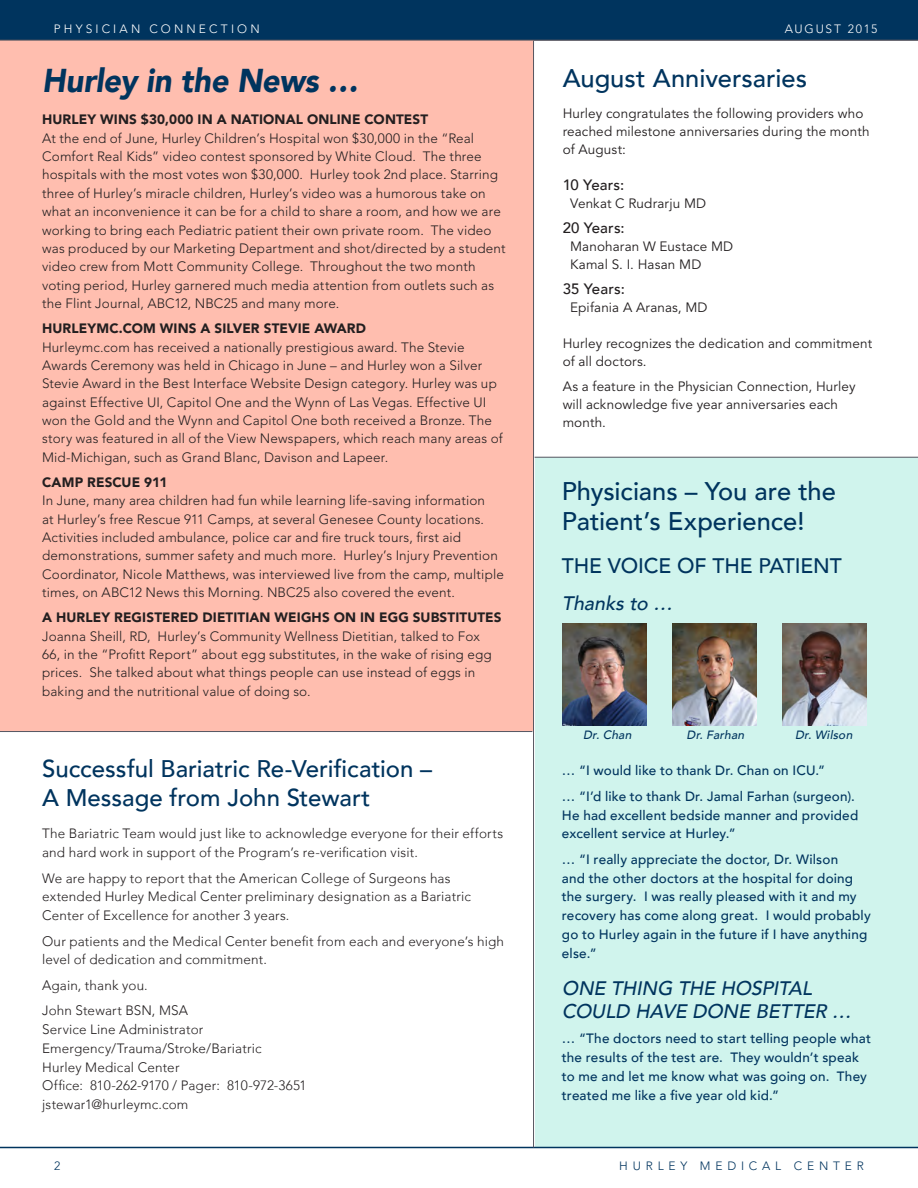
<style>
.page{position:relative;width:918px;height:1188px;background:#fff}
.page>*{position:absolute;margin:0;border:0;box-sizing:border-box;transform-origin:0 0}
.t1{font:italic 900 33px "Avenir LT";letter-spacing:-.01em;color:#00345e;scale:.94 1}
.t2{font:500 25.5px/30.6px "Avenir";color:#00345e}
.t3{font:500 24px/28.8px "Avenir";color:#00345e}
.t4{font:500 21px "Avenir";letter-spacing:-.005em;color:#00345e}
.t5{font:italic 500 19.5px/23.4px "Avenir";color:#00345e}
.t6{font:500 15px "Avenir";letter-spacing:.01em;color:#231f20}
.t7{font:300 13.5px/18.3px "Avenir LT Std";letter-spacing:.01em;color:#231f20}
.t8{font:300 13.5px/18.8px "Avenir";letter-spacing:.015em;color:#231f20}
.t9{font:500 13.5px/18.8px "Avenir";letter-spacing:.015em;color:#00345e}
.t10{font:13.5px/18px "Avenir LT Std";letter-spacing:.01em;color:#231f20}
.t11{font:900 13.5px "Avenir LT Std";letter-spacing:.01em;color:#231f20}
.t12{font:italic 500 12px "Avenir";color:#00345e}
.t13{font:300 12px "Avenir LT Std";letter-spacing:.4em;color:#00345e}
.t14{font:300 12px "Avenir LT Std";letter-spacing:.255em;color:#fff}
.t15{font:300 12px "Avenir LT Std";letter-spacing:.145em;color:#fff}
</style>
<div class="page">
<div style="left:0;top:31px;width:534px;height:700px;background:#ffbeaf"></div>
<div style="left:0;top:0;width:918px;height:40px;background:#00345e"></div>
<hr style="left:0;top:40px;width:918px;height:1px;background:#565560">
<div style="left:535px;top:457px;width:383px;height:691px;background:#d0f4ed"></div>
<hr style="left:0;top:1147px;width:918px;height:1px;background:#00345e">
<hr style="left:533px;top:40px;width:1px;height:1108px;background:#565560">
<hr style="left:0;top:731px;width:532px;height:1px;background:#565560">
<hr style="left:535px;top:457px;width:383px;height:1px;background:#565560">
<img style="left:672px;top:623px;width:84px;height:102px">
<img style="left:562px;top:623px;width:84px;height:102px">
<img style="left:782px;top:623px;width:85px;height:102px">
<p class="t14" style="left:54px;top:21px;width:207px">PHYSICIAN CONNECTION</p>
<p class="t15" style="left:785px;top:21px;width:94px">AUGUST 2015</p>
<h1 class="t1" style="left:42px;top:61px;width:338px">Hurley in the News …</h1>
<p class="t11" style="left:42px;top:111px;width:388px">HURLEY WINS $30,000 IN A NATIONAL ONLINE CONTEST</p>
<p class="t7" style="left:42px;top:129px;width:465px">At the end of June, Hurley Children’s Hospital won $30,000 in the “Real Comfort Real Kids” video contest sponsored by White Cloud. The three hospitals with the most votes won $30,000. Hurley took 2nd place. Starring three of Hurley’s miracle children, Hurley’s video was a humorous take on what an inconvenience it can be for a child to share a room, and how we are working to bring each Pediatric patient their own private room. The video was produced by our Marketing Department and shot/directed by a student video crew from Mott Community College. Throughout the two month voting period, Hurley garnered much media attention from outlets such as the Flint Journal, ABC12, NBC25 and many more.</p>
<p class="t11" style="left:42px;top:320px;width:326px">HURLEYMC.COM WINS A SILVER STEVIE AWARD</p>
<p class="t7" style="left:42px;top:338px;width:462px">Hurleymc.com has received a nationally prestigious award. The Stevie Awards Ceremony was held in Chicago in June – and Hurley won a Silver Stevie Award in the Best Interface Website Design category. Hurley was up against Effective UI, Capitol One and the Wynn of Las Vegas. Effective UI won the Gold and the Wynn and Capitol One both received a Bronze. The story was featured in all of the View Newspapers, which reach many areas of Mid-Michigan, such as Grand Blanc, Davison and Lapeer.</p>
<p class="t11" style="left:42px;top:474px;width:127px">CAMP RESCUE 911</p>
<p class="t7" style="left:42px;top:492px;width:463px">In June, many area children had fun while learning life-saving information<br>at Hurley’s free Rescue 911 Camps, at several Genesee County locations.<br>Activities included ambulance, police car and fire truck tours, first aid demonstrations, summer safety and much more. Hurley’s Injury Prevention Coordinator, Nicole Matthews, was interviewed live from the camp, multiple times, on ABC12 News this Morning. NBC25 also covered the event.</p>
<p class="t11" style="left:42px;top:609px;width:461px">A HURLEY REGISTERED DIETITIAN WEIGHS ON IN EGG SUBSTITUTES</p>
<p class="t7" style="left:42px;top:627px;width:451px">Joanna Sheill, RD, Hurley’s Community Wellness Dietitian, talked to Fox 66, in the “Profitt Report” about egg substitutes, in the wake of rising egg prices. She talked about what things people can use instead of eggs in baking and the nutritional value of doing so.</p>
<h3 class="t3" style="left:42px;top:755px;width:391px">Successful Bariatric Re-Verification –<br>A Message from John Stewart</h3>
<p class="t8" style="left:42px;top:824px;width:463px">The Bariatric Team would just like to acknowledge everyone for their efforts and hard work in support of the Program’s re-verification visit.</p>
<p class="t8" style="left:42px;top:869px;width:430px">We are happy to report that the American College of Surgeons has extended Hurley Medical Center preliminary designation as a Bariatric<br>Center of Excellence for another 3 years.</p>
<p class="t8" style="left:42px;top:932px;width:464px">Our patients and the Medical Center benefit from each and everyone’s high level of dedication and commitment.</p>
<p class="t8" style="left:42px;top:973px;width:147px;line-height:25.5px">Again, thank you.<br>John Stewart BSN, MSA</p>
<p class="t8" style="left:42px;top:1020px;width:266px">Service Line Administrator<br>Emergency/Trauma/Stroke/Bariatric<br>Hurley Medical Center<br>Office: 810-262-9170 / Pager: 810-972-3651 jstewar1@hurleymc.com</p>
<h2 class="t2" style="left:563px;top:63px;width:246px">August Anniversaries</h2>
<p class="t10" style="left:563px;top:105px;width:308px">Hurley congratulates the following providers who reached milestone anniversaries during the month of August:</p>
<p class="t6" style="left:563px;top:176px;width:63px">10 Years:</p>
<p class="t10" style="left:570px;top:195px;width:137px">Venkat C Rudrarju MD</p>
<p class="t6" style="left:563px;top:219px;width:64px">20 Years:</p>
<p class="t10" style="left:570px;top:238px;width:165px">Manoharan W Eustace MD<br>Kamal S. I. Hasan MD</p>
<p class="t6" style="left:563px;top:280px;width:64px">35 Years:</p>
<p class="t10" style="left:570px;top:299px;width:139px">Epifania A Aranas, MD</p>
<p class="t10" style="left:563px;top:335px;width:311px">Hurley recognizes the dedication and commitment of all doctors.</p>
<p class="t10" style="left:563px;top:377px;width:294px">As a feature in the Physician Connection, Hurley will acknowledge five year anniversaries each month.</p>
<h2 class="t2" style="left:562px;top:476px;width:275px">Physicians – You are the<br>Patient’s Experience!</h2>
<h3 class="t4" style="left:562px;top:553px;width:281px">THE VOICE OF THE PATIENT</h3>
<h3 class="t5" style="left:562px;top:592px;width:116px">Thanks to …</h3>
<p class="t12" style="left:583px;top:728px;width:52px">Dr. Chan</p>
<p class="t12" style="left:687px;top:728px;width:62px">Dr. Farhan</p>
<p class="t12" style="left:795px;top:728px;width:61px">Dr. Wilson</p>
<p class="t9" style="left:562px;top:758px;width:294px;line-height:25.5px">… “I would like to thank Dr. Chan on ICU.”<br>… “I’d like to thank Dr. Jamal Farhan (surgeon).</p>
<p class="t9" style="left:562px;top:806px;width:298px">He had excellent bedside manner and provided excellent service at Hurley.”</p>
<p class="t9" style="left:562px;top:850px;width:310px">… “I really appreciate the doctor, Dr. Wilson<br>and the other doctors at the hospital for doing the surgery. I was really pleased with it and my recovery has come along great. I would probably go to Hurley again in the future if I have anything else.”</p>
<h3 class="t5" style="left:562px;top:977px;width:295px">ONE THING THE HOSPITAL<br>COULD HAVE DONE BETTER …</h3>
<p class="t9" style="left:562px;top:1030px;width:311px">… “The doctors need to start telling people what the results of the test are. They wouldn’t speak to me and let me know what was going on. They treated me like a five year old kid.”</p>
<p class="t13" style="left:54px;top:1159px;width:8px">2</p>
<p class="t13" style="left:619px;top:1159px;width:246px">HURLEY MEDICAL CENTER</p>
</div>
